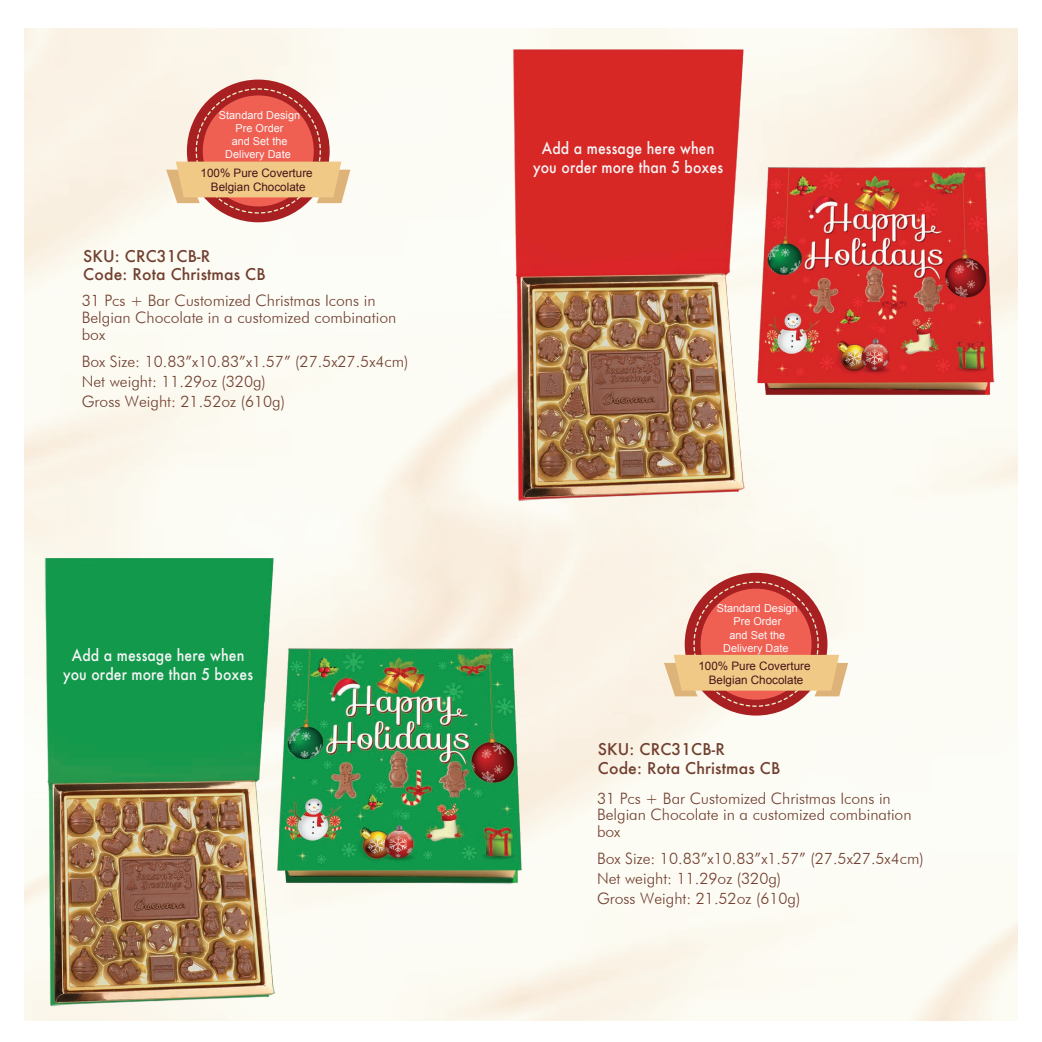
<style>
.page{position:relative;width:1042px;height:1042px;background:#fff}
.page>*{position:absolute;margin:0;border:0;box-sizing:border-box;transform-origin:0 0}
.t1{font:500 15.92px/19.1px "Futura";letter-spacing:.01em;color:#fefefe;text-align:center}
.t2{font:300 15.75px/16.6px "Futura BT";color:#713f2f}
.t3{font:500 15.75px/18.9px "Futura";letter-spacing:.01em;color:#f5f4f5;text-align:center;scale:.89 1}
.t4{font:500 15.75px/18.9px "Futura";letter-spacing:.01em;color:#713f2f}
.t5{font:11.72px/14px "Arial";color:#471419;text-align:center}
.t6{font:10.85px/13.1px "Arial";color:#faf9fa;text-align:center}
</style>
<div class="page">
<img style="left:25px;top:28px;width:992px;height:992px">
<div style="left:685px;top:573px;width:142px;height:142px;background:#a82021;border-radius:50%"></div>
<svg style="left:664px;top:581px;width:184px;height:126px"></svg>
<div style="left:187px;top:80px;width:143px;height:142px;background:#a82021;border-radius:50%"></div>
<svg style="left:166px;top:88px;width:184px;height:126px"></svg>
<img style="left:276px;top:647px;width:246px;height:240px">
<img style="left:40px;top:557px;width:236px;height:449px">
<img style="left:756px;top:167px;width:238px;height:231px">
<img style="left:508px;top:49px;width:238px;height:453px">
<p class="t6" style="left:219px;top:109px;width:83px">Standard Design<br>Pre Order<br>and Set the<br>Delivery Date</p>
<p class="t5" style="left:201px;top:166px;width:114px">100% Pure Coverture<br>Belgian Chocolate</p>
<p class="t4" style="left:83px;top:246px;width:184px">SKU: CRC31CB-R<br>Code: Rota Christmas CB</p>
<p class="t2" style="left:82px;top:292px;width:316px">31 Pcs + Bar Customized Christmas Icons in<br>Belgian Chocolate in a customized combination box</p>
<p class="t2" style="left:82px;top:351px;width:328px;line-height:20.1px">Box Size: 10.83”x10.83”x1.57” (27.5x27.5x4cm)<br>Net weight: 11.29oz (320g)<br>Gross Weight: 21.52oz (610g)</p>
<p class="t1" style="left:105px;top:640px;width:143px">and above<br>at no extra charge.</p>
<p class="t3" style="left:63px;top:645px;width:215px">Add a message here when you order more than 5 boxes</p>
<p class="t1" style="left:535px;top:135px;width:185px">Your messege here when you purchase 5 boxes</p>
<p class="t3" style="left:533px;top:139px;width:215px">Add a message here when you order more than 5 boxes</p>
<p class="t6" style="left:717px;top:602px;width:83px">Standard Design<br>Pre Order<br>and Set the<br>Delivery Date</p>
<p class="t5" style="left:698px;top:659px;width:114px">100% Pure Coverture<br>Belgian Chocolate</p>
<p class="t4" style="left:598px;top:739px;width:184px">SKU: CRC31CB-R<br>Code: Rota Christmas CB</p>
<p class="t2" style="left:597px;top:789px;width:316px">31 Pcs + Bar Customized Christmas Icons in<br>Belgian Chocolate in a customized combination box</p>
<p class="t2" style="left:597px;top:848px;width:328px;line-height:20.1px">Box Size: 10.83”x10.83”x1.57” (27.5x27.5x4cm)<br>Net weight: 11.29oz (320g)<br>Gross Weight: 21.52oz (610g)</p>
</div>
